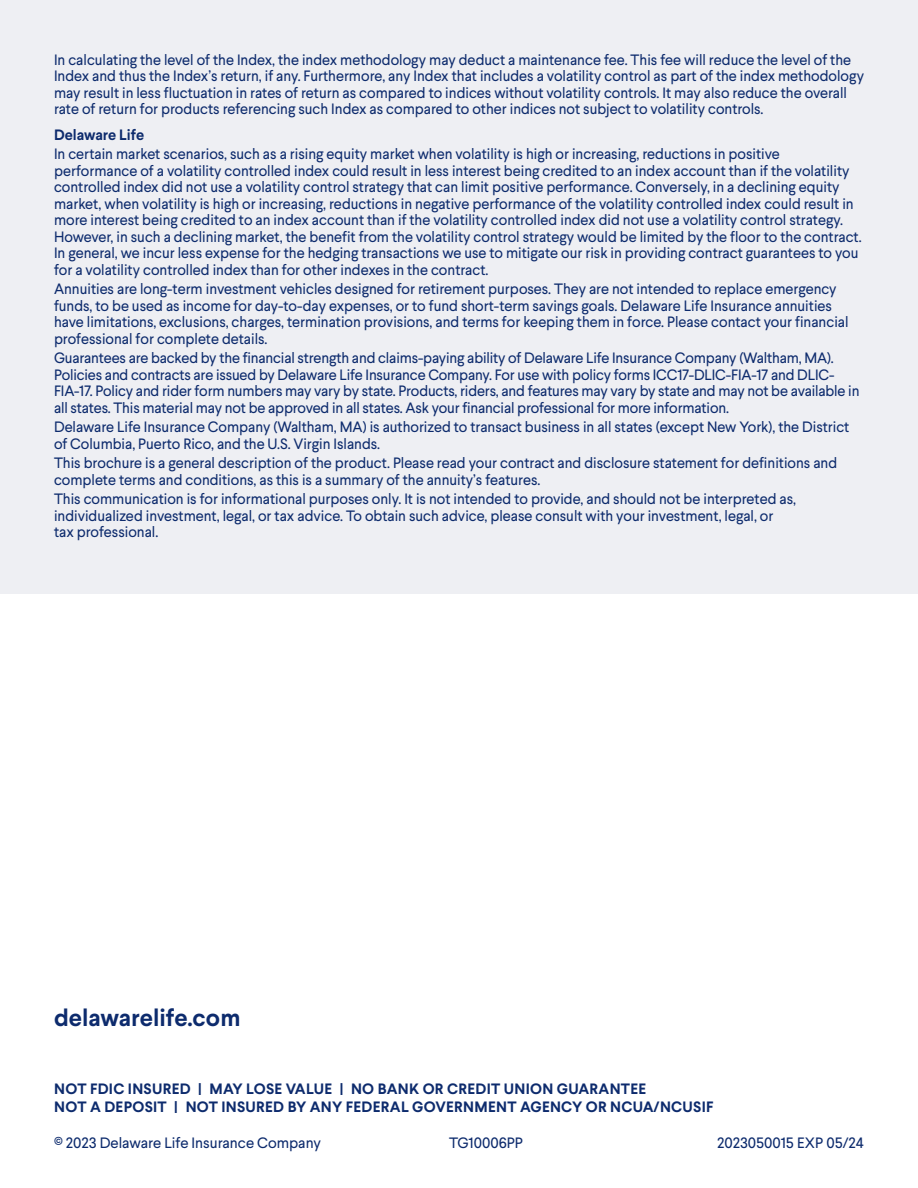
<style>
.page{position:relative;width:918px;height:1188px;background:#fff}
.page>*{position:absolute;margin:0;border:0;box-sizing:border-box;transform-origin:0 0}
.ParaStyle01-Leading{font:700 24px "Larsseit";color:#0d2b6d}
.ParaStyle01-Leading-2{font:15px/16.5px "Larsseit";color:#0d2b6d}
.Heading{font:700 15px "Larsseit";letter-spacing:.02em;color:#0d2b6d}
.ParaStyle01-Leading-3{font:700 15px "Larsseit";color:#0d2b6d}
</style>
<div class="page">
<div style="left:0;top:0;width:918px;height:594px;background:#eeeff3"></div>
<p class="ParaStyle01-Leading-2" style="left:54px;top:51px;width:812px">In calculating the level of the Index, the index methodology may deduct a maintenance fee. This fee will reduce the level of the Index and thus the Index’s return, if any. Furthermore, any Index that includes a volatility control as part of the index methodology may result in less fluctuation in rates of return as compared to indices without volatility controls. It may also reduce the overall rate of return for products referencing such Index as compared to other indices not subject to volatility controls.</p>
<p class="ParaStyle01-Leading-3" style="left:54px;top:125px;width:92px">Delaware Life</p>
<p class="ParaStyle01-Leading-2" style="left:54px;top:146px;width:809px">In certain market scenarios, such as a rising equity market when volatility is high or increasing, reductions in positive performance of a volatility controlled index could result in less interest being credited to an index account than if the volatility controlled index did not use a volatility control strategy that can limit positive performance. Conversely, in a declining equity market, when volatility is high or increasing, reductions in negative performance of the volatility controlled index could result in more interest being credited to an index account than if the volatility controlled index did not use a volatility control strategy.<br>However, in such a declining market, the benefit from the volatility control strategy would be limited by the floor to the contract.<br>In general, we incur less expense for the hedging transactions we use to mitigate our risk in providing contract guarantees to you for a volatility controlled index than for other indexes in the contract.</p>
<p class="ParaStyle01-Leading-2" style="left:54px;top:281px;width:796px">Annuities are long-term investment vehicles designed for retirement purposes. They are not intended to replace emergency funds, to be used as income for day-to-day expenses, or to fund short-term savings goals. Delaware Life Insurance annuities have limitations, exclusions, charges, termination provisions, and terms for keeping them in force. Please contact your financial professional for complete details.</p>
<p class="ParaStyle01-Leading-2" style="left:54px;top:350px;width:807px">Guarantees are backed by the financial strength and claims-paying ability of Delaware Life Insurance Company (Waltham, MA).<br>Policies and contracts are issued by Delaware Life Insurance Company. For use with policy forms ICC17-DLIC-FIA-17 and DLIC-FIA-17. Policy and rider form numbers may vary by state. Products, riders, and features may vary by state and may not be available in all states. This material may not be approved in all states. Ask your financial professional for more information.</p>
<p class="ParaStyle01-Leading-2" style="left:54px;top:419px;width:797px">Delaware Life Insurance Company (Waltham, MA) is authorized to transact business in all states (except New York), the District of Columbia, Puerto Rico, and the U.S. Virgin Islands.</p>
<p class="ParaStyle01-Leading-2" style="left:54px;top:455px;width:785px">This brochure is a general description of the product. Please read your contract and disclosure statement for definitions and complete terms and conditions, as this is a summary of the annuity’s features.</p>
<p class="ParaStyle01-Leading-2" style="left:54px;top:491px;width:744px">This communication is for informational purposes only. It is not intended to provide, and should not be interpreted as, individualized investment, legal, or tax advice. To obtain such advice, please consult with your investment, legal, or tax professional.</p>
<p class="ParaStyle01-Leading" style="left:54px;top:1002px;width:188px">delawarelife.com</p>
<p class="Heading" style="left:54px;top:1078px;width:593px">NOT FDIC INSURED | MAY LOSE VALUE | NO BANK OR CREDIT UNION GUARANTEE</p>
<p class="Heading" style="left:54px;top:1096px;width:661px">NOT A DEPOSIT | NOT INSURED BY ANY FEDERAL GOVERNMENT AGENCY OR NCUA/NCUSIF</p>
<p class="ParaStyle01-Leading-2" style="left:54px;top:1134px;width:269px">© 2023 Delaware Life Insurance Company</p>
<p class="ParaStyle01-Leading-2" style="left:449px;top:1134px;width:75px">TG10006PP</p>
<p class="ParaStyle01-Leading-2" style="left:717px;top:1134px;width:148px">2023050015 EXP 05/24</p>
</div>
